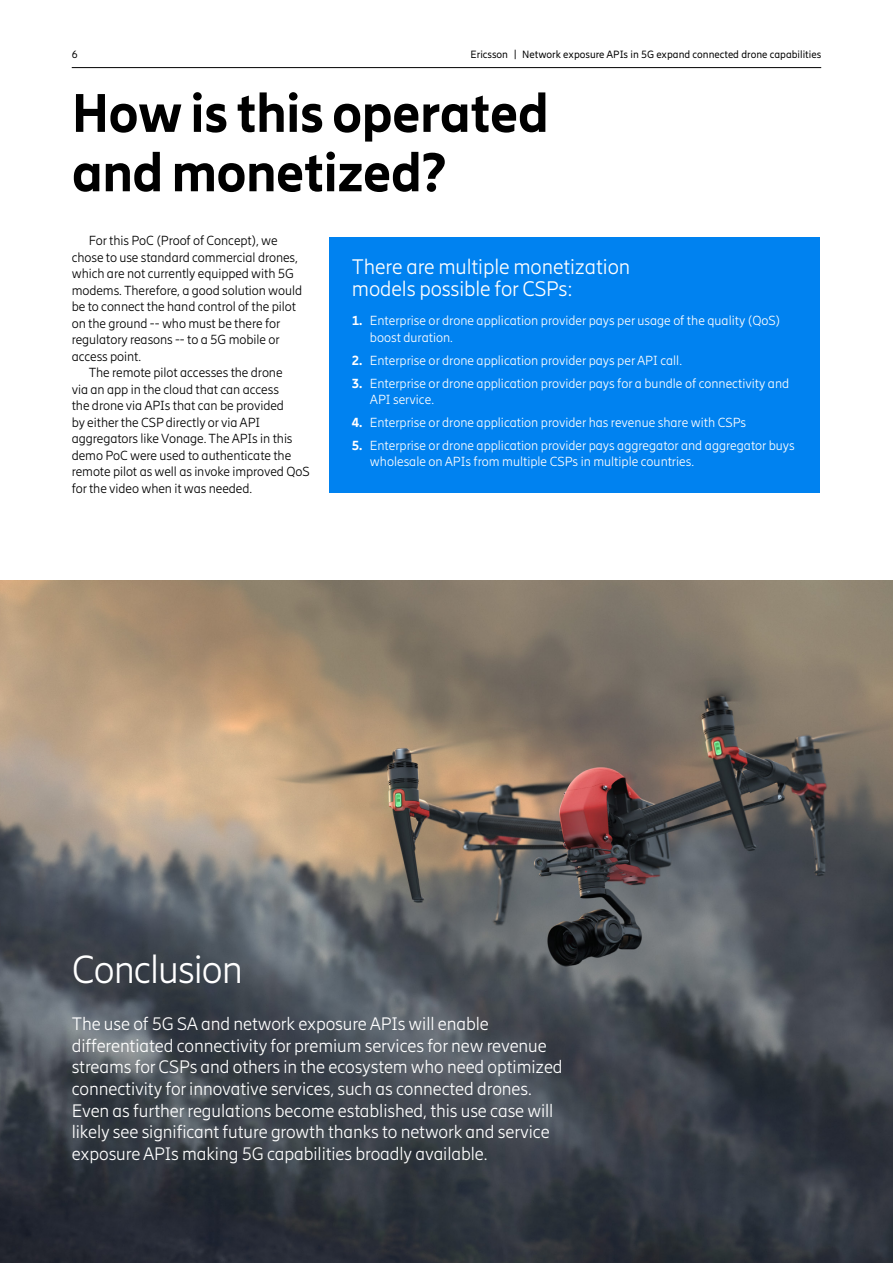
<style>
.page{position:relative;width:893px;height:1263px;background:#fff}
.page>*{position:absolute;margin:0;border:0;box-sizing:border-box;transform-origin:0 0}
.Headline_1_black{font:800 54px/59.4px "Ericsson Hilda";letter-spacing:-.015em;color:#000}
.Headline_1_black-2{font:300 39px "Ericsson Hilda";letter-spacing:-.025em;color:#fff}
.Sub-headline_white{font:300 21px/22.5px "Ericsson Hilda";letter-spacing:-.005em;color:#fff}
.Body_copy_black_indent{font:300 18px/21.6px "Ericsson Hilda";letter-spacing:-.005em;color:#fff}
.Body_copy_black_indent-2{font:300 13.2px/16.5px "Ericsson Hilda";letter-spacing:-.005em;color:#000}
.Body_copy_white{font:300 13.2px/16.5px "Ericsson Hilda";color:#fff}
.t1{font:10.5px "Ericsson Hilda";color:#000}
.s1{font-weight:800}
</style>
<div class="page">
<hr style="left:72px;top:67px;width:749px;height:1px;background:#000">
<img style="left:0;top:581px;width:893px;height:682px">
<div style="left:329px;top:237px;width:491px;height:255px;background:#0082f0"></div>
<p class="t1" style="left:72px;top:49px;width:7px">6</p>
<p class="t1" style="left:471px;top:49px;width:352px">Ericsson | Network exposure APIs in 5G expand connected drone capabilities</p>
<p class="Headline_1_black" style="left:72px;top:83px;width:479px">How is this operated and monetized?</p>
<p class="Body_copy_black_indent-2" style="left:72px;top:233px;width:232px;text-indent:17px">For this PoC (Proof of Concept), we chose to use standard commercial drones, which are not currently equipped with 5G modems. Therefore, a good solution would be to connect the hand control of the pilot on the ground -- who must be there for regulatory reasons -- to a 5G mobile or access point.</p>
<p class="Body_copy_black_indent-2" style="left:72px;top:365px;width:239px;text-indent:17px">The remote pilot accesses the drone<br>via an app in the cloud that can access<br>the drone via APIs that can be provided<br>by either the CSP directly or via API aggregators like Vonage. The APIs in this demo PoC were used to authenticate the remote pilot as well as invoke improved QoS for the video when it was needed.</p>
<p class="Sub-headline_white" style="left:352px;top:255px;width:280px">There are multiple monetization models possible for CSPs:</p>
<p class="Body_copy_white" style="left:370px;top:313px;width:412px;text-indent:-18px"><span class="s1">1.</span> Enterprise or drone application provider pays per usage of the quality (QoS) boost duration.</p>
<p class="Body_copy_white" style="left:352px;top:352px;width:332px"><span class="s1">2.</span> Enterprise or drone application provider pays per API call.</p>
<p class="Body_copy_white" style="left:370px;top:375px;width:421px;text-indent:-18px"><span class="s1">3.</span> Enterprise or drone application provider pays for a bundle of connectivity and<br>API service.</p>
<p class="Body_copy_white" style="left:352px;top:414px;width:396px"><span class="s1">4.</span> Enterprise or drone application provider has revenue share with CSPs</p>
<p class="Body_copy_white" style="left:370px;top:437px;width:426px;text-indent:-18px"><span class="s1">5.</span> Enterprise or drone application provider pays aggregator and aggregator buys wholesale on APIs from multiple CSPs in multiple countries.</p>
<p class="Headline_1_black-2" style="left:72px;top:948px;width:173px">Conclusion</p>
<p class="Body_copy_black_indent" style="left:72px;top:1013px;width:492px">The use of 5G SA and network exposure APIs will enable differentiated connectivity for premium services for new revenue streams for CSPs and others in the ecosystem who need optimized connectivity for innovative services, such as connected drones.<br>Even as further regulations become established, this use case will likely see significant future growth thanks to network and service exposure APIs making 5G capabilities broadly available.</p>
</div>
